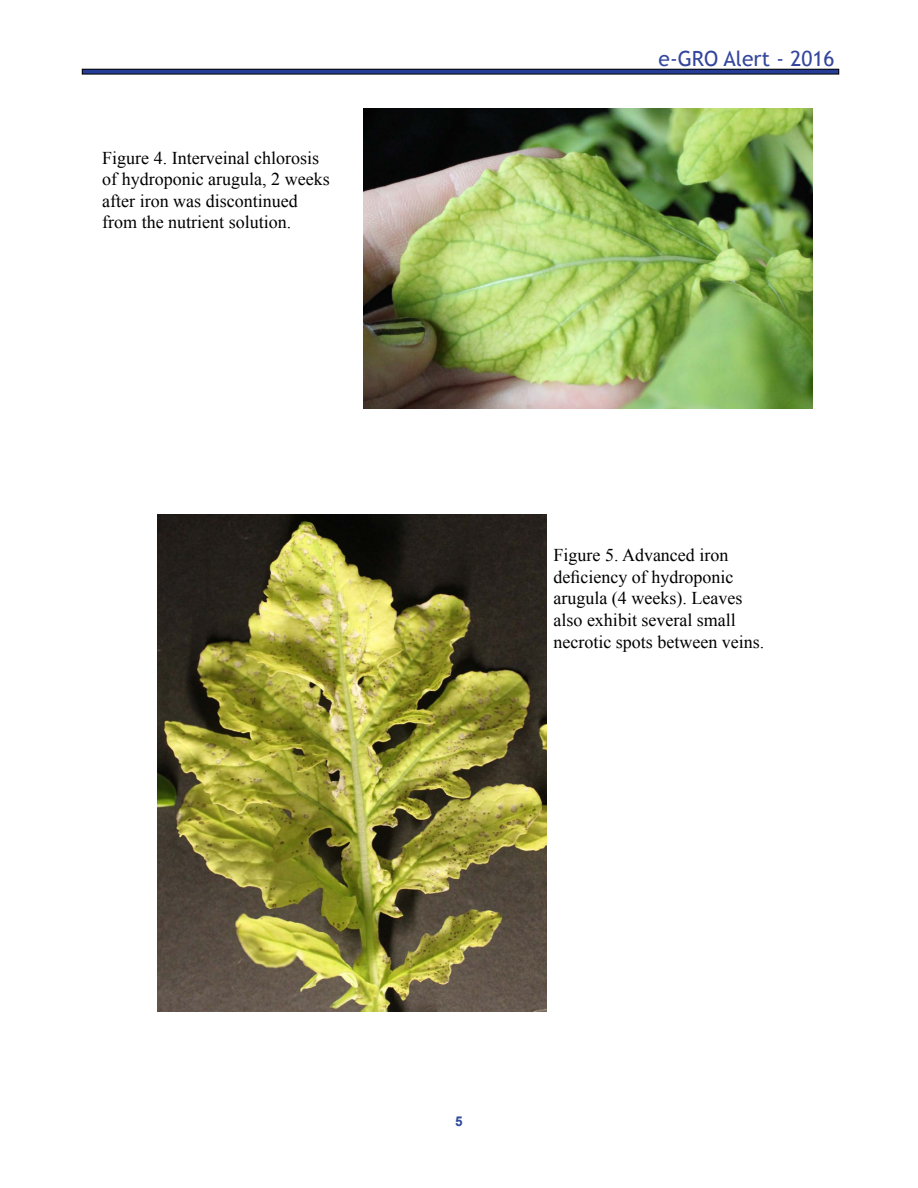
<style>
.page{position:relative;width:918px;height:1188px;background:#fff}
.page>*{position:absolute;margin:0;border:0;box-sizing:border-box;transform-origin:0 0}
.t1{font:21px "Trebuchet MS";color:#34469d}
.t2{font:18px/21.6px "Times New Roman";color:#000}
.t3{font:700 13.5px "Arial";color:#2e499e}
</style>
<div class="page">
<div style="left:82px;top:69px;width:757px;height:5px;background:#253d96"></div>
<div style="left:82px;top:69px;width:757px;height:5px;border:1px solid #000"></div>
<img style="left:364px;top:108px;width:448px;height:300px">
<img style="left:158px;top:515px;width:388px;height:496px">
<p class="t2" style="left:102px;top:147px;width:229px">Figure 4. Interveinal chlorosis of hydroponic arugula, 2 weeks after iron was discontinued from the nutrient solution.</p>
<p class="t1" style="left:659px;top:46px;width:177px">e-GRO Alert - 2016</p>
<p class="t2" style="left:554px;top:544px;width:212px">Figure 5. Advanced iron deficiency of hydroponic arugula (4 weeks). Leaves also exhibit several small necrotic spots between veins.</p>
<p class="t3" style="left:455px;top:1112px;width:9px">5</p>
</div>
